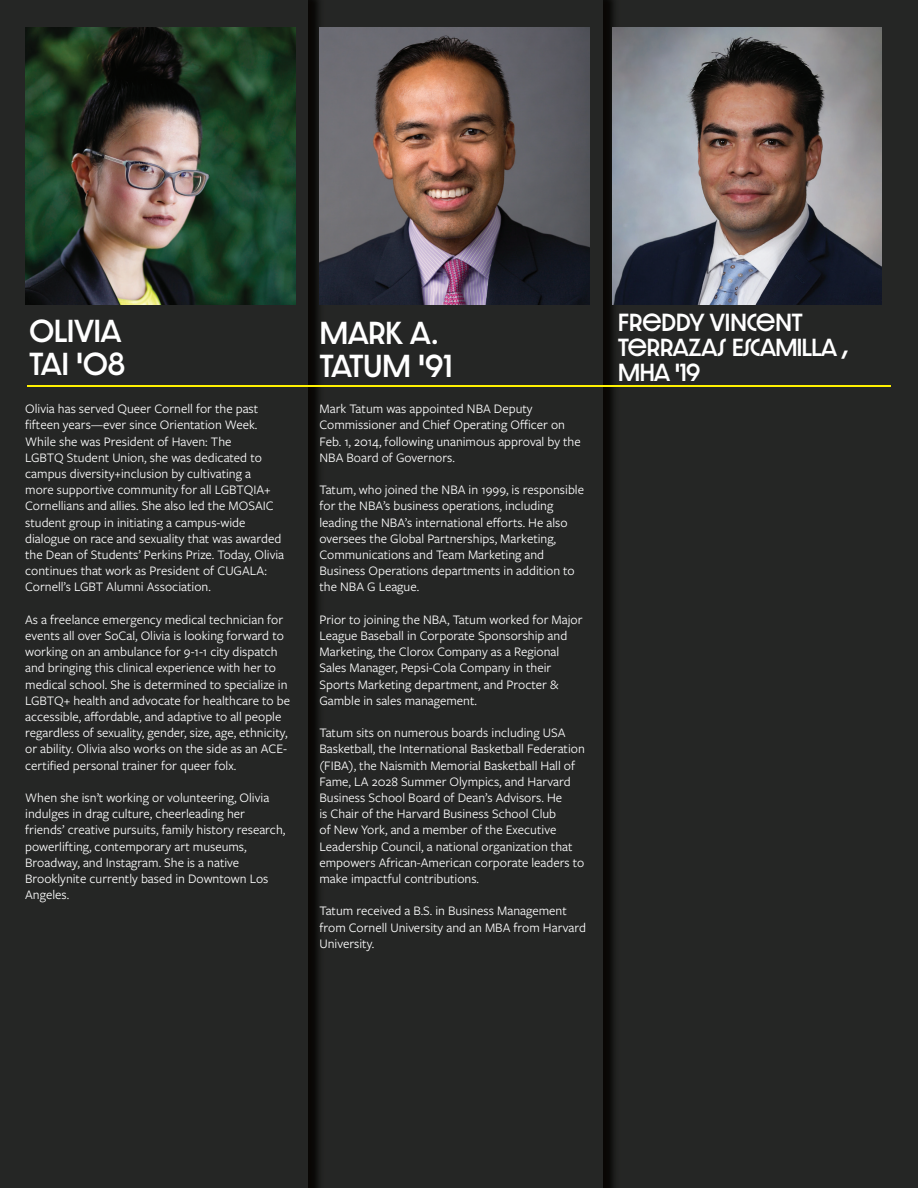
<style>
.page{position:relative;width:918px;height:1188px;background:#252625}
.page>*{position:absolute;margin:0;border:0;box-sizing:border-box;transform-origin:0 0}
.t1{font:500 27px/32.4px "Dazzle Unicase";color:#fff}
.t2{font:500 21px/25.2px "Dazzle Unicase";letter-spacing:-.025em;color:#fff}
.t3{font:13.5px/16.2px "Freight Sans Pro";color:#fff}
</style>
<div class="page">
<img style="left:602px;top:0;width:19px;height:1188px">
<img style="left:307px;top:0;width:19px;height:1188px">
<hr style="left:28px;top:386px;width:863px;height:1px;background:#fff101">
<img style="left:25px;top:27px;width:270px;height:277px">
<img style="left:320px;top:27px;width:270px;height:277px">
<img style="left:612px;top:27px;width:270px;height:277px">
<h1 class="t1" style="left:30px;top:315px;width:97px">OLIVIA<br>TAI '08</h1>
<p class="t3" style="left:25px;top:400px;width:260px">Olivia has served Queer Cornell for the past fifteen years—ever since Orientation Week.<br>While she was President of Haven: The<br>LGBTQ Student Union, she was dedicated to campus diversity+inclusion by cultivating a<br>more supportive community for all LGBTQIA+ Cornellians and allies. She also led the MOSAIC student group in initiating a campus-wide dialogue on race and sexuality that was awarded the Dean of Students’ Perkins Prize. Today, Olivia continues that work as President of CUGALA:<br>Cornell’s LGBT Alumni Association.</p>
<p class="t3" style="left:25px;top:611px;width:266px">As a freelance emergency medical technician for events all over SoCal, Olivia is looking forward to working on an ambulance for 9-1-1 city dispatch and bringing this clinical experience with her to medical school. She is determined to specialize in LGBTQ+ health and advocate for healthcare to be accessible, affordable, and adaptive to all people regardless of sexuality, gender, size, age, ethnicity, or ability. Olivia also works on the side as an ACE&shy;certified personal trainer for queer folx.</p>
<p class="t3" style="left:25px;top:789px;width:262px">When she isn’t working or volunteering, Olivia indulges in drag culture, cheerleading her friends’ creative pursuits, family history research, powerlifting, contemporary art museums, Broadway, and Instagram. She is a native Brooklynite currently based in Downtown Los Angeles.</p>
<h1 class="t1" style="left:320px;top:317px;width:134px">MARK A.<br>TATUM '91</h1>
<p class="t3" style="left:320px;top:400px;width:263px">Mark Tatum was appointed NBA Deputy Commissioner and Chief Operating Officer on Feb. 1, 2014, following unanimous approval by the NBA Board of Governors.</p>
<p class="t3" style="left:320px;top:481px;width:266px">Tatum, who joined the NBA in 1999, is responsible for the NBA’s business operations, including leading the NBA’s international efforts. He also oversees the Global Partnerships, Marketing, Communications and Team Marketing and Business Operations departments in addition to the NBA G League.</p>
<p class="t3" style="left:320px;top:611px;width:265px">Prior to joining the NBA, Tatum worked for Major League Baseball in Corporate Sponsorship and Marketing, the Clorox Company as a Regional Sales Manager, Pepsi-Cola Company in their Sports Marketing department, and Procter &amp; Gamble in sales management.</p>
<p class="t3" style="left:320px;top:724px;width:267px">Tatum sits on numerous boards including USA Basketball, the International Basketball Federation (FIBA), the Naismith Memorial Basketball Hall of Fame, LA 2028 Summer Olympics, and Harvard Business School Board of Dean’s Advisors. He<br>is Chair of the Harvard Business School Club<br>of New York, and a member of the Executive Leadership Council, a national organization that empowers African-American corporate leaders to make impactful contributions.</p>
<p class="t3" style="left:320px;top:902px;width:268px">Tatum received a B.S. in Business Management from Cornell University and an MBA from Harvard<br>University.</p>
<h2 class="t2" style="left:618px;top:309px;width:231px">FREDDY VINCENT<br>TERRAZAS ESCAMILLA ,<br>MHA '19</h2>
</div>
